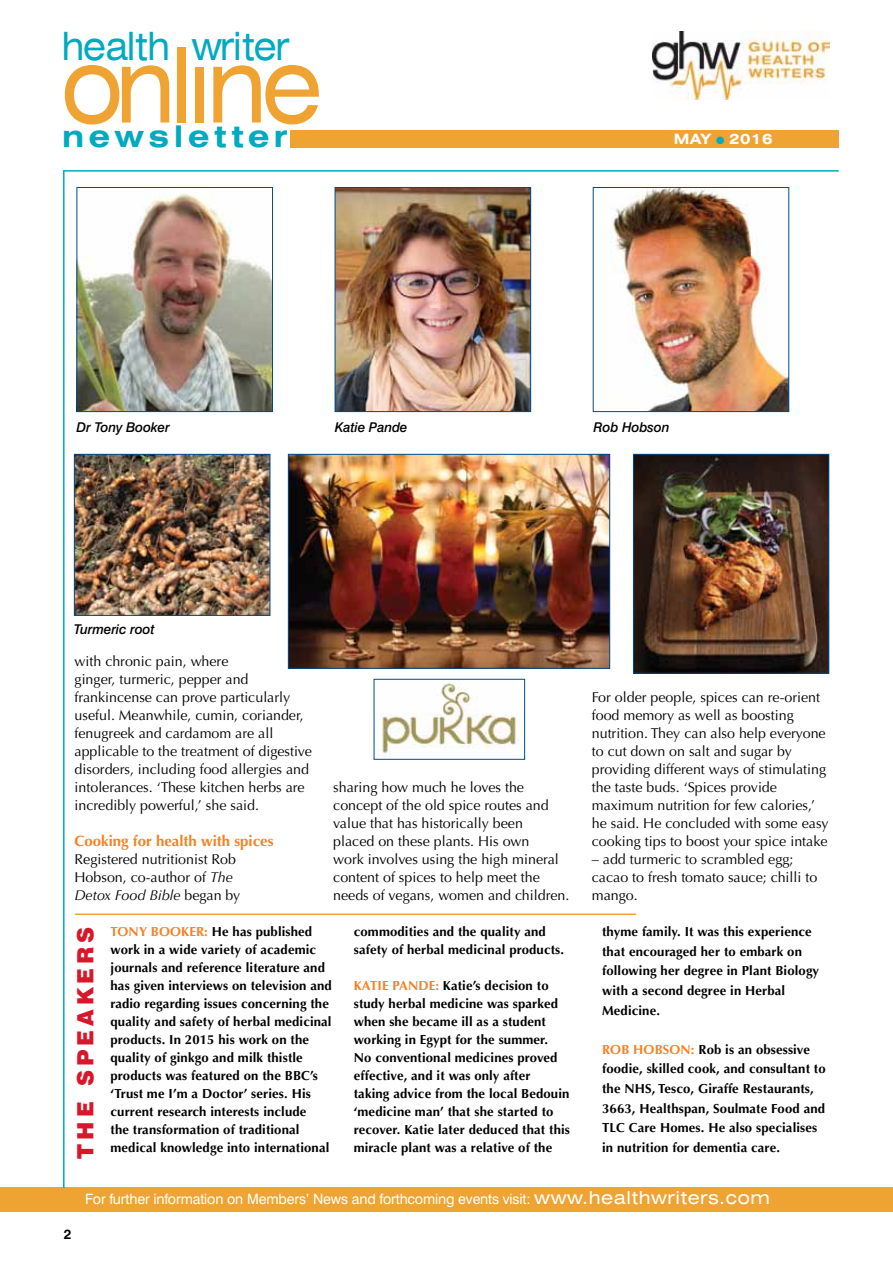
<style>
.page{position:relative;width:893px;height:1263px;background:#fff}
.page>*{position:absolute;margin:0;border:0;box-sizing:border-box;transform-origin:0 0}
.t1{font:expanded 104.1px "Swiss 721 BT";letter-spacing:-.06em;color:#eea332;scale:.88 1}
.t2{font:expanded 39px "Swiss 721 BT";letter-spacing:-.02em;color:#00aabf;scale:.88 1}
.t3{font:700 expanded 29.85px "Swiss 721 BT";letter-spacing:.15em;color:#00aabf}
.t4{font:900 22.5px "Swiss 721 BT";letter-spacing:.18em;color:#d7182a}
.t5{font:700 15px "Optima";color:#f58025}
.t6{font:14.25px/18px "Optima";color:#000}
.t7{font:14.25px "Swiss 721 BT";letter-spacing:-.01em;color:#fff}
.t8{font:700 expanded 14.25px "Swiss 721 BT";letter-spacing:.04em;color:#fff}
.t9{font:italic 500 13.5px "Swiss 721 BT";letter-spacing:-.01em;color:#000}
.t10{font:700 13.5px "Swiss 721 BT";color:#000}
.t11{font:700 13.2px/18px "Optima";letter-spacing:.01em;color:#000}
.s1{color:#00aabf}
.s2{font-style:italic}
.s3{color:#f58025}
.s4{font-stretch:expanded;font-size:18px}
</style>
<div class="page">
<div style="left:0;top:1188px;width:893px;height:24px;background:#eea332"></div>
<img style="left:652px;top:32px;width:177px;height:67px">
<div style="left:290px;top:131px;width:549px;height:17px;background:#eea332"></div>
<hr style="left:63px;top:170px;width:2px;height:1018px;background:#00aabf">
<hr style="left:64px;top:170px;width:775px;height:2px;background:#00aabf">
<img style="left:635px;top:456px;width:192px;height:216px">
<div style="left:633px;top:454px;width:196px;height:220px;border:1px solid #004b8d"></div>
<img style="left:76px;top:456px;width:192px;height:158px">
<div style="left:74px;top:454px;width:196px;height:162px;border:1px solid #004b8d"></div>
<img style="left:79px;top:193px;width:192px;height:217px">
<div style="left:77px;top:187px;width:196px;height:225px;border:1px solid #004b8d"></div>
<img style="left:337px;top:189px;width:192px;height:221px">
<div style="left:335px;top:187px;width:196px;height:225px;border:1px solid #004b8d"></div>
<img style="left:611px;top:189px;width:176px;height:221px">
<div style="left:593px;top:187px;width:196px;height:225px;border:1px solid #004b8d"></div>
<img style="left:381px;top:682px;width:137px;height:72px">
<div style="left:374px;top:679px;width:151px;height:81px;border:1px solid #004b8d"></div>
<img style="left:290px;top:456px;width:318px;height:211px">
<div style="left:288px;top:454px;width:322px;height:215px;border:1px solid #004b8d"></div>
<hr style="left:75px;top:913px;width:561px;height:2px;background:#eea332">
<h2 class="t2" style="left:62px;top:23px;width:260px">health writer</h2>
<h1 class="t1" style="left:62px;top:23px;width:298px">onlıne</h1>
<h3 class="t3" style="left:62px;top:118px;width:226px">newsletter</h3>
<p class="t8" style="left:674px;top:130px;width:100px">MAY <span class="s1">●</span> 2016</p>
<p class="t9" style="left:77px;top:419px;width:95px">Dr Tony Booker</p>
<p class="t9" style="left:335px;top:419px;width:74px">Katie Pande</p>
<p class="t9" style="left:594px;top:419px;width:77px">Rob Hobson</p>
<p class="t9" style="left:74px;top:621px;width:82px">Turmeric root</p>
<p class="t6" style="left:75px;top:652px;width:239px">with chronic pain, where<br>ginger, turmeric, pepper and frankincense can prove particularly useful. Meanwhile, cumin, coriander, fenugreek and cardamom are all applicable to the treatment of digestive disorders, including food allergies and intolerances. ‘These kitchen herbs are incredibly powerful,’ she said.</p>
<p class="t5" style="left:75px;top:832px;width:200px">Cooking for health with spices</p>
<p class="t6" style="left:75px;top:850px;width:167px">Registered nutritionist Rob<br>Hobson, co-author of <span class="s2">The<br>Detox Food Bible</span> began by</p>
<p class="t6" style="left:333px;top:778px;width:238px">sharing how much he loves the concept of the old spice routes and value that has historically been<br>placed on these plants. His own<br>work involves using the high mineral content of spices to help meet the needs of vegans, women and children.</p>
<h3 class="t4" style="left:72px;top:1159px;width:234px;rotate:-90deg">THE SPEAKERS</h3>
<p class="t11" style="left:111px;top:923px;width:223px"><span class="s3">TONY BOOKER:</span> He has published work in a wide variety of academic journals and reference literature and has given interviews on television and radio regarding issues concerning the quality and safety of herbal medicinal products. In 2015 his work on the quality of ginkgo and milk thistle products was featured on the BBC’s ‘Trust me I’m a Doctor’ series. His current research interests include<br>the transformation of traditional medical knowledge into international</p>
<p class="t11" style="left:354px;top:923px;width:212px">commodities and the quality and safety of herbal medicinal products.</p>
<p class="t11" style="left:354px;top:977px;width:218px"><span class="s3">KATIE PANDE:</span> Katie’s decision to study herbal medicine was sparked when she became ill as a student working in Egypt for the summer.<br>No conventional medicines proved effective, and it was only after<br>taking advice from the local Bedouin ‘medicine man’ that she started to recover. Katie later deduced that this miracle plant was a relative of the</p>
<p class="t6" style="left:592px;top:688px;width:238px">For older people, spices can re-orient food memory as well as boosting nutrition. They can also help everyone to cut down on salt and sugar by providing different ways of stimulating the taste buds. ‘Spices provide maximum nutrition for few calories,’ he said. He concluded with some easy cooking tips to boost your spice intake</p>
<p class="t6" style="left:592px;top:850px;width:227px">– add turmeric to scrambled egg; cacao to fresh tomato sauce; chilli to mango.</p>
<p class="t11" style="left:602px;top:922px;width:218px;line-height:19.6px">thyme family. It was this experience that encouraged her to embark on following her degree in Plant Biology with a second degree in Herbal<br>Medicine.</p>
<p class="t11" style="left:602px;top:1040px;width:225px;line-height:19.6px"><span class="s3">ROB HOBSON:</span> Rob is an obsessive foodie, skilled cook, and consultant to the NHS, Tesco, Giraffe Restaurants, 3663, Healthspan, Soulmate Food and TLC Care Homes. He also specialises</p>
<p class="t11" style="left:602px;top:1139px;width:179px">in nutrition for dementia care.</p>
<p class="t10" style="left:64px;top:1226px;width:9px">2</p>
<p class="t7" style="left:85px;top:1191px;width:686px">For further information on Members’ News and forthcoming events visit: <span class="s4">www.healthwriters.com</span></p>
</div>
